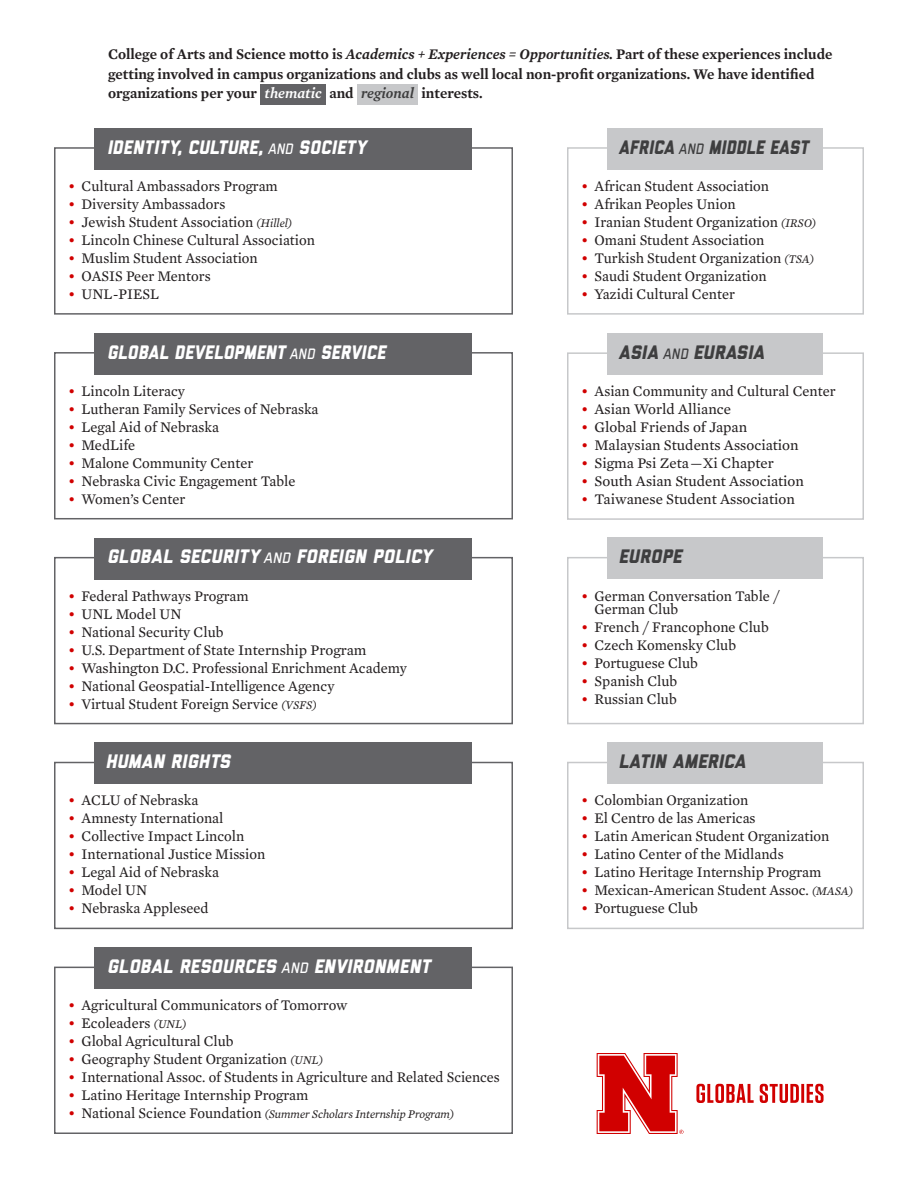
<style>
.page{position:relative;width:918px;height:1188px;background:#fff}
.page>*{position:absolute;margin:0;border:0;box-sizing:border-box;transform-origin:0 0}
.t1{font:italic 800 19.5px "Liberator";letter-spacing:.02em;color:#fff}
.t2{font:italic 800 19.5px "Liberator";letter-spacing:.02em;color:#3e3e3f}
.t3{font:italic 800 19.5px "Liberator";letter-spacing:.02em;color:#3e3e3f;scale:.96 1}
.t4{font:15px/13.5px "Mercury Text G2";color:#231f20}
.t5{font:600 15px/19.5px "Mercury Text G2";color:#231f20}
.t6{font:15px "Mercury Text G2";color:#231f20;scale:.96 1}
.t7{font:italic 12px "Mercury Text G2";letter-spacing:-.01em;color:#231f20}
.s1{font-style:italic}
.s2{font-style:italic;color:#fff}
.s3{font-style:italic;color:#3e3e3f}
.s4{font-weight:300;font-size:15px}
.s5{color:#d10000}
.s6{font-style:italic;font-size:12px}
.s7{font-style:normal;font-size:15px;color:#d10000}
.s8{font-style:normal;font-size:15px}
</style>
<div class="page">
<div style="left:260px;top:84px;width:66px;height:21px;background:#636366"></div>
<div style="left:357px;top:84px;width:61px;height:21px;background:#c7c8ca"></div>
<div style="left:94px;top:128px;width:378px;height:42px;background:#636366"></div>
<div style="left:94px;top:333px;width:378px;height:42px;background:#636366"></div>
<div style="left:94px;top:538px;width:378px;height:42px;background:#636366"></div>
<div style="left:94px;top:947px;width:378px;height:42px;background:#636366"></div>
<div style="left:54px;top:147px;width:459px;height:168px;border:2px solid #636366"></div>
<div style="left:567px;top:147px;width:297px;height:168px;border:2px solid #c7c8ca"></div>
<div style="left:567px;top:352px;width:297px;height:168px;border:2px solid #c7c8ca"></div>
<div style="left:567px;top:557px;width:297px;height:167px;border:2px solid #c7c8ca"></div>
<div style="left:567px;top:762px;width:297px;height:167px;border:2px solid #c7c8ca"></div>
<div style="left:54px;top:352px;width:459px;height:167px;border:2px solid #636366"></div>
<div style="left:54px;top:557px;width:459px;height:167px;border:2px solid #636366"></div>
<div style="left:54px;top:762px;width:459px;height:167px;border:2px solid #636366"></div>
<div style="left:54px;top:967px;width:459px;height:167px;border:2px solid #636366"></div>
<div style="left:94px;top:742px;width:378px;height:42px;background:#636366"></div>
<div style="left:608px;top:333px;width:216px;height:42px;background:#c7c8ca"></div>
<div style="left:608px;top:128px;width:216px;height:42px;background:#c7c8ca"></div>
<div style="left:608px;top:537px;width:216px;height:42px;background:#c7c8ca"></div>
<div style="left:608px;top:742px;width:216px;height:42px;background:#c7c8ca"></div>
<svg style="left:696px;top:1084px;width:128px;height:19px"></svg>
<svg style="left:597px;top:1053px;width:87px;height:81px"></svg>
<p class="t5" style="left:108px;top:44px;width:726px">College of Arts and Science motto is <span class="s1">Academics + Experiences = Opportunities.</span> Part of these experiences include getting involved in campus organizations and clubs as well local non-profit organizations. We have identified organizations per your <span class="s2">thematic</span> and <span class="s3">regional</span> interests.</p>
<p class="t1" style="left:108px;top:137px;width:261px">IDENTITY, CULTURE, <span class="s4">AND</span> SOCIETY</p>
<p class="t4" style="left:68px;top:178px;width:211px"><span class="s5">•</span> Cultural Ambassadors Program</p>
<p class="t4" style="left:68px;top:196px;width:159px"><span class="s5">•</span> Diversity Ambassadors</p>
<p class="t4" style="left:68px;top:214px;width:226px"><span class="s5">•</span> Jewish Student Association <span class="s6">(Hillel)</span></p>
<p class="t4" style="left:68px;top:232px;width:248px"><span class="s5">•</span> Lincoln Chinese Cultural Association</p>
<p class="t4" style="left:68px;top:250px;width:191px"><span class="s5">•</span> Muslim Student Association</p>
<p class="t4" style="left:68px;top:268px;width:144px"><span class="s5">•</span> OASIS Peer Mentors</p>
<p class="t4" style="left:68px;top:286px;width:93px"><span class="s5">•</span> UNL-PIESL</p>
<p class="t1" style="left:108px;top:342px;width:280px">GLOBAL DEVELOPMENT <span class="s4">AND</span> SERVICE</p>
<p class="t4" style="left:68px;top:384px;width:119px"><span class="s5">•</span> Lincoln Literacy</p>
<p class="t4" style="left:68px;top:402px;width:252px"><span class="s5">•</span> Lutheran Family Services of Nebraska</p>
<p class="t4" style="left:68px;top:420px;width:152px"><span class="s5">•</span> Legal Aid of Nebraska</p>
<p class="t4" style="left:68px;top:438px;width:69px"><span class="s5">•</span> MedLife</p>
<p class="t4" style="left:68px;top:456px;width:187px"><span class="s5">•</span> Malone Community Center</p>
<p class="t4" style="left:68px;top:474px;width:229px"><span class="s5">•</span> Nebraska Civic Engagement Table</p>
<p class="t4" style="left:68px;top:492px;width:119px"><span class="s5">•</span> Women’s Center</p>
<p class="t1" style="left:108px;top:546px;width:326px">GLOBAL SECURITY <span class="s4">AND</span> FOREIGN POLICY</p>
<p class="t4" style="left:68px;top:588px;width:182px"><span class="s5">•</span> Federal Pathways Program</p>
<p class="t4" style="left:68px;top:606px;width:115px"><span class="s5">•</span> UNL Model UN</p>
<p class="t4" style="left:68px;top:624px;width:157px"><span class="s5">•</span> National Security Club</p>
<p class="t4" style="left:68px;top:642px;width:300px"><span class="s5">•</span> U.S. Department of State Internship Program</p>
<p class="t4" style="left:68px;top:660px;width:341px"><span class="s5">•</span> Washington D.C. Professional Enrichment Academy</p>
<p class="t4" style="left:68px;top:678px;width:268px"><span class="s5">•</span> National Geospatial-Intelligence Agency</p>
<p class="t4" style="left:68px;top:696px;width:250px"><span class="s5">•</span> Virtual Student Foreign Service <span class="s6">(VSFS)</span></p>
<p class="t1" style="left:106px;top:751px;width:126px">HUMAN RIGHTS</p>
<p class="t4" style="left:68px;top:793px;width:132px"><span class="s5">•</span> ACLU of Nebraska</p>
<p class="t4" style="left:68px;top:811px;width:157px"><span class="s5">•</span> Amnesty International</p>
<p class="t4" style="left:68px;top:829px;width:178px"><span class="s5">•</span> Collective Impact Lincoln</p>
<p class="t4" style="left:68px;top:847px;width:199px"><span class="s5">•</span> International Justice Mission</p>
<p class="t4" style="left:68px;top:865px;width:152px"><span class="s5">•</span> Legal Aid of Nebraska</p>
<p class="t4" style="left:68px;top:883px;width:81px"><span class="s5">•</span> Model UN</p>
<p class="t4" style="left:68px;top:901px;width:142px"><span class="s5">•</span> Nebraska Appleseed</p>
<p class="t1" style="left:108px;top:956px;width:325px">GLOBAL RESOURCES <span class="s4">AND</span> ENVIRONMENT</p>
<p class="t4" style="left:68px;top:998px;width:281px"><span class="s5">•</span> Agricultural Communicators of Tomorrow</p>
<p class="t4" style="left:68px;top:1016px;width:120px"><span class="s5">•</span> Ecoleaders <span class="s6">(UNL)</span></p>
<p class="t4" style="left:68px;top:1034px;width:167px"><span class="s5">•</span> Global Agricultural Club</p>
<p class="t4" style="left:68px;top:1052px;width:257px"><span class="s5">•</span> Geography Student Organization <span class="s6">(UNL)</span></p>
<p class="t6" style="left:68px;top:1066px;width:451px"><span class="s5">•</span> International Assoc. of Students in Agriculture and Related Sciences</p>
<p class="t4" style="left:68px;top:1088px;width:242px"><span class="s5">•</span> Latino Heritage Internship Program</p>
<p class="t7" style="left:68px;top:1106px;width:388px"><span class="s7">•</span> <span class="s8">National Science Foundation</span> (Summer Scholars Internship Program)</p>
<p class="t3" style="left:620px;top:137px;width:199px">AFRICA <span class="s4">AND</span> MIDDLE EAST</p>
<p class="t4" style="left:581px;top:178px;width:190px"><span class="s5">•</span> African Student Association</p>
<p class="t4" style="left:581px;top:196px;width:156px"><span class="s5">•</span> Afrikan Peoples Union</p>
<p class="t4" style="left:581px;top:214px;width:237px"><span class="s5">•</span> Iranian Student Organization <span class="s6">(IRSO)</span></p>
<p class="t4" style="left:581px;top:232px;width:185px"><span class="s5">•</span> Omani Student Association</p>
<p class="t4" style="left:581px;top:250px;width:235px"><span class="s5">•</span> Turkish Student Organization <span class="s6">(TSA)</span></p>
<p class="t4" style="left:581px;top:268px;width:187px"><span class="s5">•</span> Saudi Student Organization</p>
<p class="t4" style="left:581px;top:286px;width:155px"><span class="s5">•</span> Yazidi Cultural Center</p>
<p class="t2" style="left:620px;top:342px;width:147px">ASIA <span class="s4">AND</span> EURASIA</p>
<p class="t4" style="left:581px;top:384px;width:256px"><span class="s5">•</span> Asian Community and Cultural Center</p>
<p class="t4" style="left:581px;top:402px;width:152px"><span class="s5">•</span> Asian World Alliance</p>
<p class="t4" style="left:581px;top:420px;width:168px"><span class="s5">•</span> Global Friends of Japan</p>
<p class="t4" style="left:581px;top:438px;width:219px"><span class="s5">•</span> Malaysian Students Association</p>
<p class="t4" style="left:581px;top:456px;width:194px"><span class="s5">•</span> Sigma Psi Zeta—Xi Chapter</p>
<p class="t4" style="left:581px;top:474px;width:224px"><span class="s5">•</span> South Asian Student Association</p>
<p class="t4" style="left:581px;top:492px;width:215px"><span class="s5">•</span> Taiwanese Student Association</p>
<p class="t2" style="left:620px;top:546px;width:65px">EUROPE</p>
<p class="t4" style="left:595px;top:588px;width:186px;text-indent:-14px"><span class="s5">•</span> German Conversation Table /<br>German Club</p>
<p class="t4" style="left:581px;top:620px;width:189px"><span class="s5">•</span> French / Francophone Club</p>
<p class="t4" style="left:581px;top:638px;width:157px"><span class="s5">•</span> Czech Komensky Club</p>
<p class="t4" style="left:581px;top:656px;width:118px"><span class="s5">•</span> Portuguese Club</p>
<p class="t4" style="left:581px;top:674px;width:98px"><span class="s5">•</span> Spanish Club</p>
<p class="t4" style="left:581px;top:692px;width:97px"><span class="s5">•</span> Russian Club</p>
<p class="t2" style="left:620px;top:751px;width:128px">LATIN AMERICA</p>
<p class="t4" style="left:581px;top:793px;width:169px"><span class="s5">•</span> Colombian Organization</p>
<p class="t4" style="left:581px;top:811px;width:176px"><span class="s5">•</span> El Centro de las Americas</p>
<p class="t4" style="left:581px;top:829px;width:250px"><span class="s5">•</span> Latin American Student Organization</p>
<p class="t4" style="left:581px;top:847px;width:204px"><span class="s5">•</span> Latino Center of the Midlands</p>
<p class="t4" style="left:581px;top:865px;width:242px"><span class="s5">•</span> Latino Heritage Internship Program</p>
<p class="t4" style="left:581px;top:883px;width:274px"><span class="s5">•</span> Mexican-American Student Assoc. <span class="s6">(MASA)</span></p>
<p class="t4" style="left:581px;top:901px;width:118px"><span class="s5">•</span> Portuguese Club</p>
</div>
